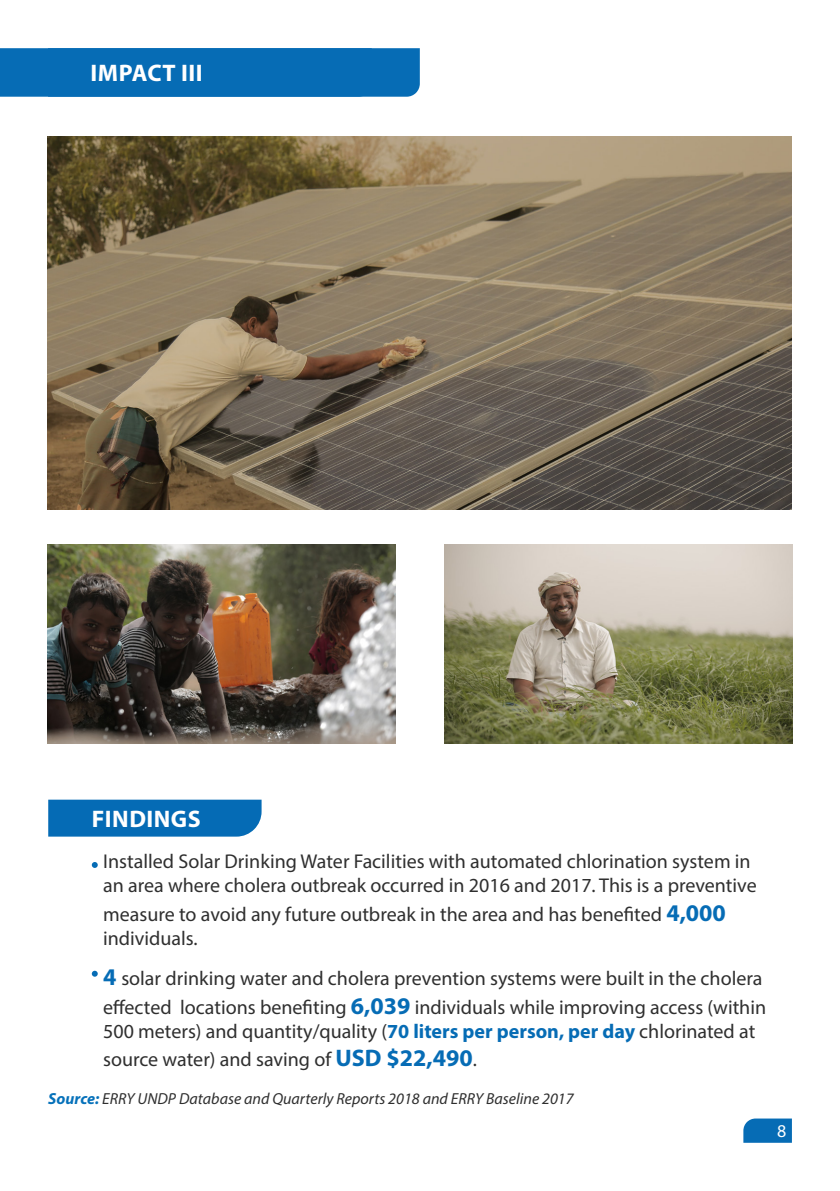
<style>
.page{position:relative;width:840px;height:1191px;background:#fff}
.page>*{position:absolute;margin:0;border:0;box-sizing:border-box;transform-origin:0 0}
.t1{font:700 24px "Myriad Pro";letter-spacing:.02em;color:#fff}
.t2{font:20px/24px "Myriad Pro";color:#2f2f2f}
.t3{font:18px "Myriad Pro";color:#fff}
.t4{font:italic 16px "Myriad Pro";color:#2f2f2f}
.s1{font-weight:700;font-size:24px;color:#066cb5}
.s2{font-weight:700;color:#066cb5}
.s3{font-weight:700;color:#0671ba}
</style>
<div class="page">
<svg style="left:92px;top:862px;width:6px;height:6px"></svg>
<svg style="left:48px;top:799px;width:214px;height:38px;background:#1071b8"></svg>
<img style="left:47px;top:137px;width:743px;height:372px">
<div style="left:0;top:48px;width:419px;height:49px;background:#066cb5"></div>
<svg style="left:743px;top:1118px;width:48px;height:24px"></svg>
<img style="left:444px;top:544px;width:347px;height:199px">
<img style="left:48px;top:544px;width:347px;height:199px">
<svg style="left:92px;top:970px;width:6px;height:6px"></svg>
<p class="t1" style="left:91px;top:58px;width:113px">IMPACT III</p>
<p class="t1" style="left:92px;top:803px;width:110px">FINDINGS</p>
<p class="t2" style="left:103px;top:849px;width:654px">Installed Solar Drinking Water Facilities with automated chlorination system in an area where cholera outbreak occurred in 2016 and 2017. This is a preventive</p>
<p class="t2" style="left:103px;top:901px;width:624px">measure to avoid any future outbreak in the area and has benefited <span class="s1">4,000 </span>individuals.</p>
<p class="t2" style="left:103px;top:963px;width:664px;line-height:28.8px"><span class="s1">4</span> solar drinking water and cholera prevention systems were built in the cholera effected locations benefiting <span class="s1">6,039</span> individuals while improving access (within</p>
<p class="t2" style="left:103px;top:1016px;width:653px;line-height:28.8px">500 meters) and quantity/quality (<span class="s2">70 liters per person, per day</span> chlorinated at source water) and saving of <span class="s1">USD $22,490</span>.</p>
<p class="t4" style="left:48px;top:1089px;width:526px"><span class="s3">Source:</span> ERRY UNDP Database and Quarterly Reports 2018 and ERRY Baseline 2017</p>
<p class="t3" style="left:776px;top:1120px;width:11px">8</p>
</div>
